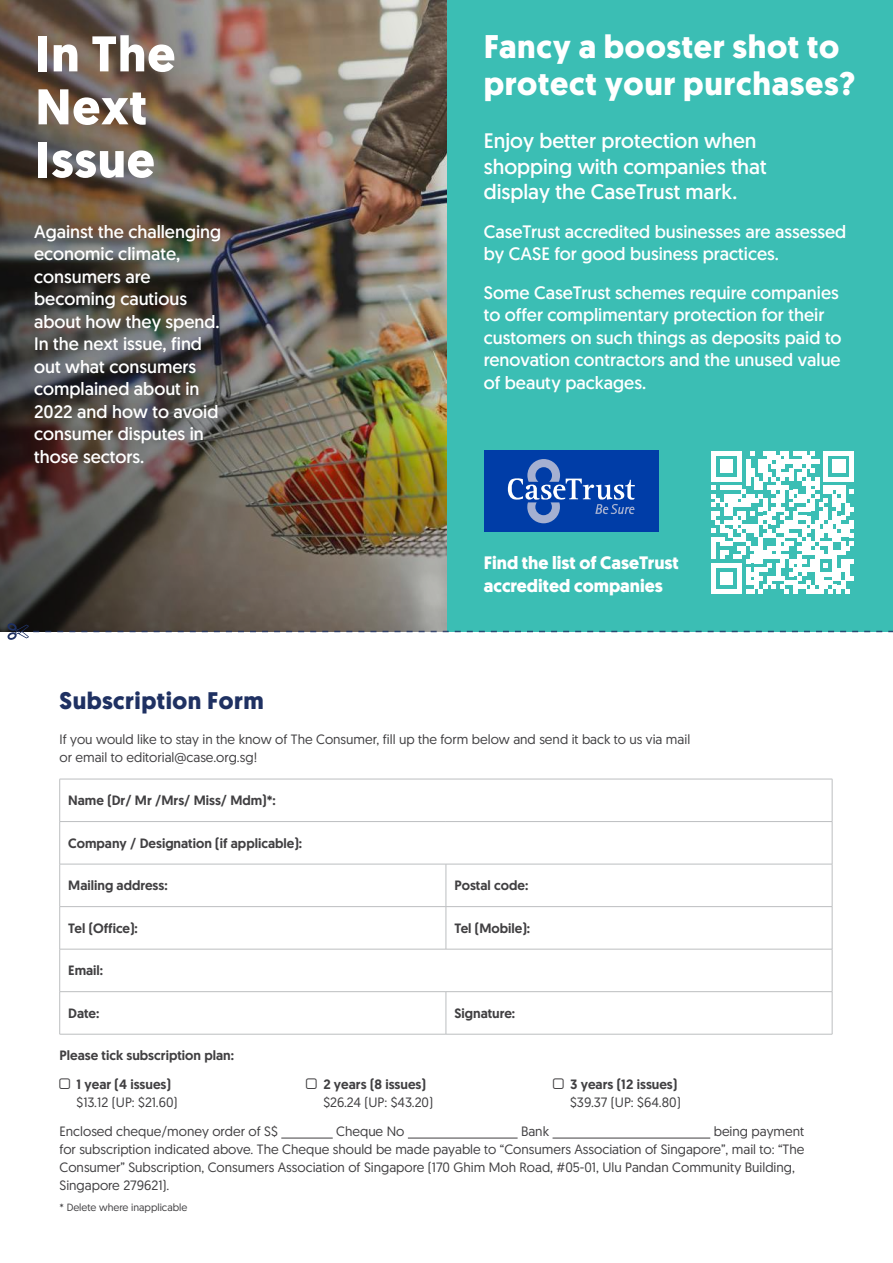
<style>
.page{position:relative;width:893px;height:1263px;background:#fff}
.page>*{position:absolute;margin:0;border:0;box-sizing:border-box;transform-origin:0 0}
.t1{font:700 49.95px/52.9px "Geomanist";letter-spacing:.02em;color:#fff}
.t2{font:700 32.7px/36.9px "Geomanist";letter-spacing:.02em;color:#fff}
.t3{font:700 24px "Geomanist";letter-spacing:.02em;color:#1f3162}
.t4{font:21px/25.5px "Geomanist";color:#fff}
.t5{font:18px/22.5px "Geomanist";color:#fff}
.t6{font:700 18px/22.5px "Geomanist";color:#fff}
.t7{font:13.5px/18px "Geomanist";color:#414042}
.t8{font:500 13.5px "Geomanist";color:#414042}
.t9{font:10.5px "Geomanist";color:#414042}
</style>
<div class="page">
<div style="left:446px;top:0;width:447px;height:631px;background:#3bbeb4"></div>
<hr style="left:60px;top:779px;width:386px;height:1px;background:#bcbec0">
<hr style="left:59px;top:779px;width:1px;height:42px;background:#bcbec0">
<hr style="left:446px;top:779px;width:386px;height:1px;background:#bcbec0">
<hr style="left:832px;top:779px;width:1px;height:42px;background:#bcbec0">
<hr style="left:60px;top:821px;width:386px;height:1px;background:#bcbec0">
<hr style="left:59px;top:822px;width:1px;height:42px;background:#bcbec0">
<hr style="left:446px;top:821px;width:386px;height:1px;background:#bcbec0">
<hr style="left:832px;top:822px;width:1px;height:42px;background:#bcbec0">
<hr style="left:60px;top:864px;width:386px;height:1px;background:#bcbec0">
<hr style="left:59px;top:864px;width:1px;height:42px;background:#bcbec0">
<hr style="left:446px;top:864px;width:386px;height:1px;background:#bcbec0">
<hr style="left:446px;top:864px;width:1px;height:42px;background:#bcbec0">
<hr style="left:832px;top:864px;width:1px;height:42px;background:#bcbec0">
<hr style="left:60px;top:906px;width:386px;height:1px;background:#bcbec0">
<hr style="left:59px;top:907px;width:1px;height:42px;background:#bcbec0">
<hr style="left:446px;top:906px;width:386px;height:1px;background:#bcbec0">
<hr style="left:446px;top:907px;width:1px;height:42px;background:#bcbec0">
<hr style="left:832px;top:907px;width:1px;height:42px;background:#bcbec0">
<hr style="left:60px;top:949px;width:386px;height:1px;background:#bcbec0">
<hr style="left:59px;top:949px;width:1px;height:42px;background:#bcbec0">
<hr style="left:446px;top:949px;width:386px;height:1px;background:#bcbec0">
<hr style="left:832px;top:949px;width:1px;height:42px;background:#bcbec0">
<hr style="left:60px;top:991px;width:386px;height:1px;background:#bcbec0">
<hr style="left:59px;top:992px;width:1px;height:42px;background:#bcbec0">
<hr style="left:446px;top:991px;width:386px;height:1px;background:#bcbec0">
<hr style="left:446px;top:992px;width:1px;height:42px;background:#bcbec0">
<hr style="left:832px;top:992px;width:1px;height:42px;background:#bcbec0">
<hr style="left:60px;top:1034px;width:386px;height:1px;background:#bcbec0">
<hr style="left:446px;top:1034px;width:386px;height:1px;background:#bcbec0">
<hr style="left:281px;top:1138px;width:52px;height:1px;background:#414042">
<hr style="left:408px;top:1138px;width:110px;height:1px;background:#414042">
<hr style="left:553px;top:1138px;width:157px;height:1px;background:#414042">
<img style="left:0;top:0;width:446px;height:632px">
<svg style="left:7px;top:623px;width:886px;height:17px"></svg>
<div style="left:484px;top:450px;width:175px;height:82px;background:#003da7"></div>
<svg style="left:508px;top:459px;width:127px;height:64px"></svg>
<svg style="left:711px;top:451px;width:143px;height:142px"></svg>
<h1 class="t1" style="left:36px;top:27px;width:141px">In The<br>Next<br>Issue</h1>
<h3 class="t5" style="left:34px;top:220px;width:189px">Against the challenging economic climate, consumers are becoming cautious about how they spend.<br>In the next issue, find out what consumers complained about in<br>2022 and how to avoid consumer disputes in those sectors.</h3>
<h3 class="t3" style="left:60px;top:685px;width:206px">Subscription Form</h3>
<h2 class="t2" style="left:484px;top:29px;width:373px">Fancy a booster shot to protect your purchases?</h2>
<h3 class="t4" style="left:484px;top:128px;width:284px">Enjoy better protection when shopping with companies that display the CaseTrust mark.</h3>
<h3 class="t5" style="left:484px;top:220px;width:364px">CaseTrust accredited businesses are assessed by CASE for good business practices.</h3>
<h3 class="t5" style="left:484px;top:281px;width:359px">Some CaseTrust schemes require companies to offer complimentary protection for their customers on such things as deposits paid to renovation contractors and the unused value of beauty packages.</h3>
<h3 class="t6" style="left:484px;top:552px;width:197px">Find the list of CaseTrust accredited companies</h3>
<p class="t7" style="left:60px;top:730px;width:632px">If you would like to stay in the know of The Consumer, fill up the form below and send it back to us via mail or email to editorial@case.org.sg!</p>
<p class="t8" style="left:68px;top:792px;width:209px">Name (Dr/ Mr /Mrs/ Miss/ Mdm)*:</p>
<p class="t8" style="left:68px;top:834px;width:235px">Company / Designation (if applicable):</p>
<p class="t8" style="left:68px;top:877px;width:101px">Mailing address:</p>
<p class="t8" style="left:454px;top:877px;width:75px">Postal code:</p>
<p class="t8" style="left:68px;top:919px;width:71px">Tel (Office):</p>
<p class="t8" style="left:454px;top:919px;width:77px">Tel (Mobile):</p>
<p class="t8" style="left:68px;top:962px;width:37px">Email:</p>
<p class="t8" style="left:68px;top:1004px;width:33px">Date:</p>
<p class="t8" style="left:454px;top:1004px;width:62px">Signature:</p>
<p class="t8" style="left:60px;top:1046px;width:176px">Please tick subscription plan:</p>
<p class="t8" style="left:77px;top:1075px;width:96px">1 year (4 issues)</p>
<p class="t7" style="left:77px;top:1092px;width:103px">$13.12 (UP: $21.60)</p>
<p class="t8" style="left:323px;top:1075px;width:104px">2 years (8 issues)</p>
<p class="t7" style="left:323px;top:1092px;width:111px">$26.24 (UP: $43.20)</p>
<p class="t8" style="left:570px;top:1075px;width:109px">3 years (12 issues)</p>
<p class="t7" style="left:570px;top:1092px;width:112px">$39.37 (UP: $64.80)</p>
<p class="t7" style="left:60px;top:1121px;width:220px">Enclosed cheque/money order of S$</p>
<p class="t7" style="left:336px;top:1121px;width:70px">Cheque No</p>
<p class="t7" style="left:521px;top:1121px;width:30px">Bank</p>
<p class="t7" style="left:60px;top:1121px;width:746px;text-indent:654px">being payment for subscription indicated above. The Cheque should be made payable to “Consumers Association of Singapore”, mail to: “The Consumer” Subscription, Consumers Association of Singapore (170 Ghim Moh Road, #05-01, Ulu Pandan Community Building, Singapore 279621).</p>
<p class="t9" style="left:60px;top:1201px;width:129px">* Delete where inapplicable</p>
</div>
